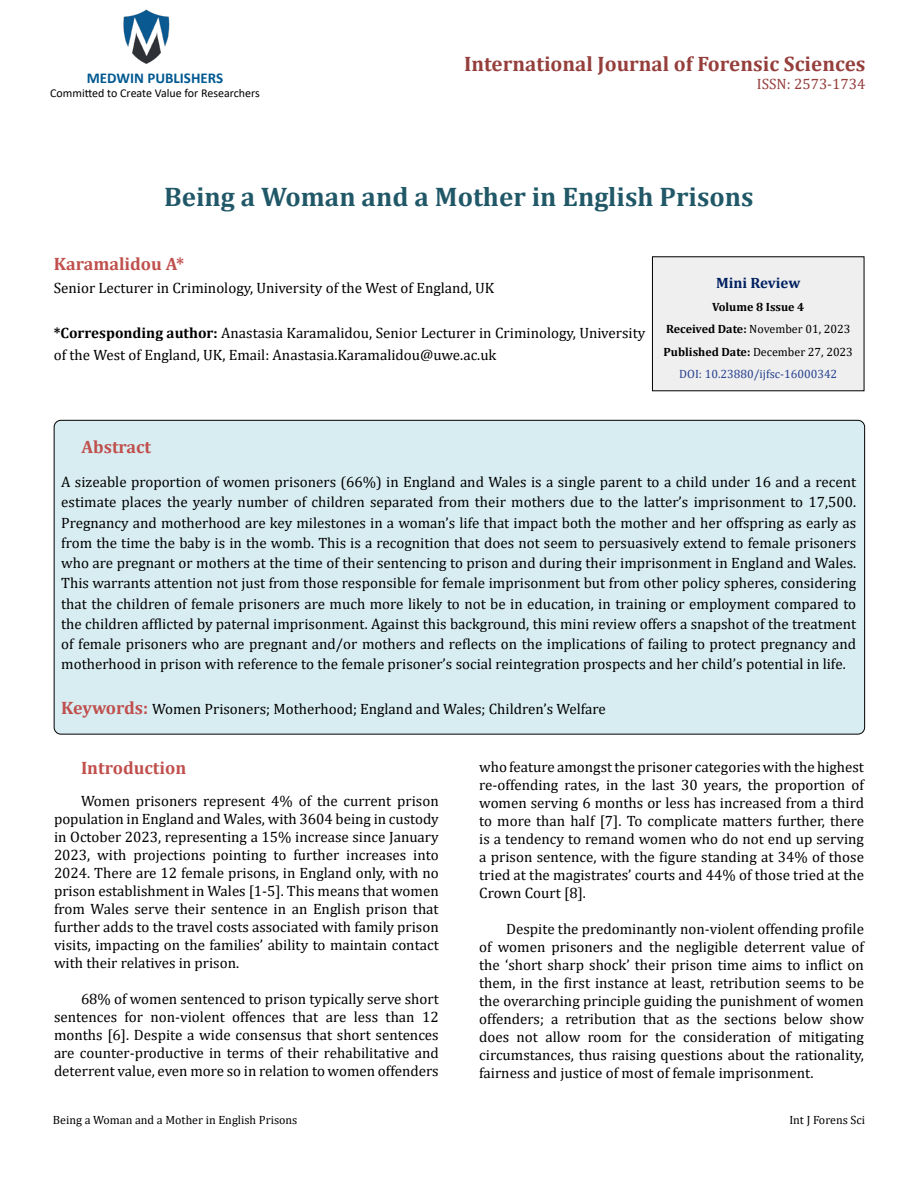
<style>
.page{position:relative;width:918px;height:1188px;background:#fff}
.page>*{position:absolute;margin:0;border:0;box-sizing:border-box;transform-origin:0 0}
.t1{font:700 27px "Cambria";color:#215868}
.t2{font:700 21px "Cambria";color:#953f3c}
.t3{font:700 18px "Cambria";color:#c0504d}
.t4{font:15px/18px "Cambria";color:#000;text-align:justify}
.t5{font:700 15px "Calibri";color:#005991}
.t6{font:15px "Cambria";color:#953f3c}
.t7{font:700 15px "Cambria";color:#002060}
.t8{font:700 12px/22.5px "Cambria";color:#000;text-align:center}
.t9{font:12px "Cambria";color:#000}
.t10{font:12px "Calibri";color:#000}
.s1{font-weight:700}
.s2{font-weight:400}
.s3{font-weight:400;color:#25408f}
.s4{font-weight:700;font-size:18px;color:#c0504d}
</style>
<div class="page">
<img style="left:123px;top:9px;width:47px;height:55px">
<div style="left:652px;top:257px;width:212px;height:134px;background:#efefef"></div>
<div style="left:54px;top:420px;width:811px;height:314px;background:#d8edf2;border-radius:7px"></div>
<p class="t5" style="left:87px;top:67px;width:138px">MEDWIN PUBLISHERS</p>
<p class="t10" style="left:50px;top:85px;width:211px">Committed to Create Value for Researchers</p>
<h2 class="t2" style="left:464px;top:49px;width:403px">International Journal of Forensic Sciences</h2>
<p class="t6" style="left:757px;top:75px;width:110px">ISSN: 2573-1734</p>
<h1 class="t1" style="left:164px;top:177px;width:591px">Being a Woman and a Mother in English Prisons</h1>
<p class="t3" style="left:54px;top:251px;width:132px">Karamalidou A*</p>
<p class="t4" style="left:54px;top:278px;width:442px">Senior Lecturer in Criminology, University of the West of England, UK</p>
<p class="t4" style="left:54px;top:321px;width:593px;line-height:22.5px"><span class="s1">*Corresponding author:</span> Anastasia Karamalidou, Senior Lecturer in Criminology, University of the West of England, UK, Email: Anastasia.Karamalidou@uwe.ac.uk</p>
<p class="t7" style="left:716px;top:273px;width:86px">Mini Review</p>
<p class="t8" style="left:664px;top:295px;width:191px">Volume 8 Issue 4<br>Received Date: <span class="s2">November 01, 2023<br></span>Published Date: <span class="s2">December 27, 2023<br></span><span class="s3">DOI: 10.23880/ijfsc-16000342</span></p>
<p class="t3" style="left:82px;top:435px;width:71px">Abstract</p>
<p class="t4" style="left:61px;top:472px;width:797px;line-height:20.2px">A sizeable proportion of women prisoners (66%) in England and Wales is a single parent to a child under 16 and a recent estimate places the yearly number of children separated from their mothers due to the latter’s imprisonment to 17,500.<br>Pregnancy and motherhood are key milestones in a woman’s life that impact both the mother and her offspring as early as from the time the baby is in the womb. This is a recognition that does not seem to persuasively extend to female prisoners who are pregnant or mothers at the time of their sentencing to prison and during their imprisonment in England and Wales.<br>This warrants attention not just from those responsible for female imprisonment but from other policy spheres, considering that the children of female prisoners are much more likely to not be in education, in training or employment compared to the children afflicted by paternal imprisonment. Against this background, this mini review offers a snapshot of the treatment of female prisoners who are pregnant and/or mothers and reflects on the implications of failing to protect pregnancy and motherhood in prison with reference to the female prisoner’s social reintegration prospects and her child’s potential in life.</p>
<p class="t4" style="left:61px;top:700px;width:546px"><span class="s4">Keywords:</span> Women Prisoners; Motherhood; England and Wales; Children’s Welfare</p>
<p class="t3" style="left:81px;top:755px;width:107px">Introduction</p>
<p class="t4" style="left:54px;top:792px;width:386px;text-indent:27px">Women prisoners represent 4% of the current prison population in England and Wales, with 3604 being in custody in October 2023, representing a 15% increase since January 2023, with projections pointing to further increases into 2024. There are 12 female prisons, in England only, with no prison establishment in Wales [1-5]. This means that women from Wales serve their sentence in an English prison that further adds to the travel costs associated with family prison visits, impacting on the families’ ability to maintain contact with their relatives in prison.</p>
<p class="t4" style="left:54px;top:990px;width:386px;text-indent:27px">68% of women sentenced to prison typically serve short sentences for non-violent offences that are less than 12 months [6]. Despite a wide consensus that short sentences are counter-productive in terms of their rehabilitative and deterrent value, even more so in relation to women offenders</p>
<p class="t4" style="left:479px;top:758px;width:386px">who feature amongst the prisoner categories with the highest re-offending rates, in the last 30 years, the proportion of women serving 6 months or less has increased from a third to more than half [7]. To complicate matters further, there is a tendency to remand women who do not end up serving a prison sentence, with the figure standing at 34% of those tried at the magistrates’ courts and 44% of those tried at the Crown Court [8].</p>
<p class="t4" style="left:479px;top:920px;width:386px;text-indent:27px">Despite the predominantly non-violent offending profile of women prisoners and the negligible deterrent value of the ‘short sharp shock’ their prison time aims to inflict on them, in the first instance at least, retribution seems to be the overarching principle guiding the punishment of women offenders; a retribution that as the sections below show does not allow room for the consideration of mitigating circumstances, thus raising questions about the rationality, fairness and justice of most of female imprisonment.</p>
<p class="t9" style="left:53px;top:1113px;width:246px">Being a Woman and a Mother in English Prisons</p>
<p class="t9" style="left:789px;top:1113px;width:77px">Int J Forens Sci</p>
</div>
